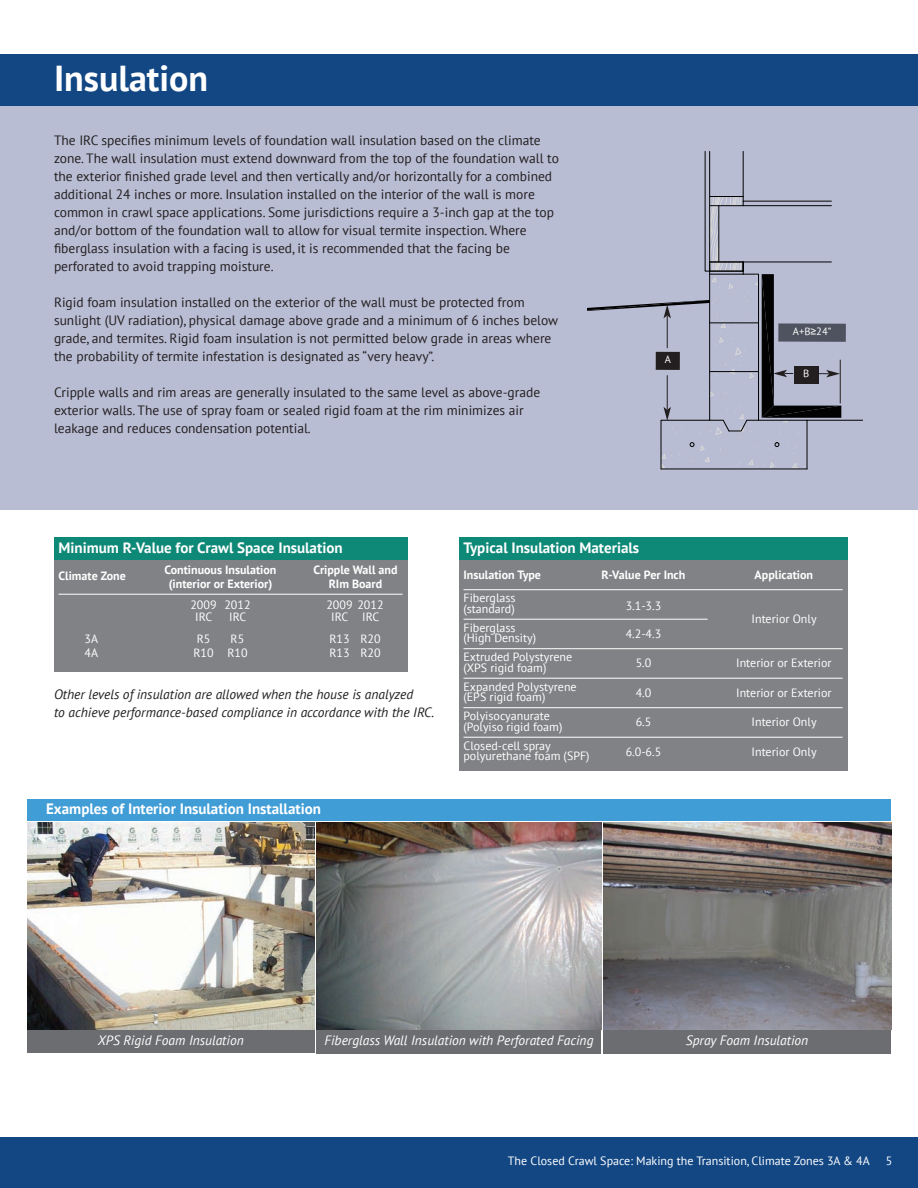
<style>
.page{position:relative;width:918px;height:1188px;background:#fff}
.page>*{position:absolute;margin:0;border:0;box-sizing:border-box;transform-origin:0 0}
.t1{font:700 36px "PT Sans";color:#fff}
.t2{font:700 15px "PT Sans";color:#fff}
.t3{font:13.5px/18px "PT Sans";color:#231f20}
.t4{font:italic 13.5px/18px "PT Sans";color:#231f20}
.t5{font:italic 13.5px "PT Sans";color:#fff}
.t6{font:12px/19px "PT Sans";color:#fff}
.t7{font:700 12px "PT Sans";color:#fff}
.t8{font:10.5px "PT Sans";color:#fff}
.s1{font-family:"Arial"}
</style>
<div class="page">
<div style="left:0;top:1137px;width:918px;height:51px;background:#124784"></div>
<div style="left:0;top:106px;width:918px;height:404px;background:#b9bdd4"></div>
<div style="left:0;top:54px;width:918px;height:52px;background:#124784"></div>
<hr style="left:807px;top:420px;width:56px;height:1px;background:#020202">
<img style="left:841px;top:323px;width:5px;height:19px">
<svg style="left:587px;top:151px;width:254px;height:319px;background:#aaaec3"></svg>
<div style="left:54px;top:560px;width:353px;height:112px;background:#808285"></div>
<hr style="left:58px;top:594px;width:345px;height:1px;background:#fff">
<div style="left:459px;top:559px;width:388px;height:212px;background:#808285"></div>
<hr style="left:464px;top:589px;width:379px;height:1px;background:#fff">
<hr style="left:464px;top:619px;width:244px;height:1px;background:#fff">
<hr style="left:464px;top:648px;width:379px;height:1px;background:#fff">
<hr style="left:464px;top:678px;width:379px;height:1px;background:#fff">
<hr style="left:464px;top:707px;width:379px;height:1px;background:#fff">
<hr style="left:464px;top:737px;width:379px;height:1px;background:#fff">
<div style="left:54px;top:538px;width:353px;height:22px;background:#0e8877"></div>
<div style="left:459px;top:538px;width:388px;height:22px;background:#0e8877"></div>
<img style="left:27px;top:823px;width:288px;height:206px">
<img style="left:317px;top:823px;width:284px;height:206px">
<img style="left:603px;top:823px;width:288px;height:206px">
<div style="left:27px;top:1030px;width:288px;height:23px;background:#6c6d70"></div>
<div style="left:317px;top:1030px;width:284px;height:23px;background:#6c6d70"></div>
<div style="left:603px;top:1030px;width:288px;height:23px;background:#6c6d70"></div>
<div style="left:27px;top:799px;width:864px;height:21px;background:#409dd6"></div>
<h1 class="t1" style="left:54px;top:58px;width:156px">Insulation</h1>
<p class="t3" style="left:54px;top:132px;width:506px">The IRC specifies minimum levels of foundation wall insulation based on the climate zone. The wall insulation must extend downward from the top of the foundation wall to the exterior finished grade level and then vertically and/or horizontally for a combined additional 24 inches or more. Insulation installed on the interior of the wall is more common in crawl space applications. Some jurisdictions require a 3-inch gap at the top and/or bottom of the foundation wall to allow for visual termite inspection. Where fiberglass insulation with a facing is used, it is recommended that the facing be perforated to avoid trapping moisture.</p>
<p class="t3" style="left:54px;top:294px;width:506px">Rigid foam insulation installed on the exterior of the wall must be protected from sunlight (UV radiation), physical damage above grade and a minimum of 6 inches below grade, and termites. Rigid foam insulation is not permitted below grade in areas where the probability of termite infestation is designated as “very heavy”.</p>
<p class="t3" style="left:54px;top:384px;width:488px">Cripple walls and rim areas are generally insulated to the same level as above-grade exterior walls. The use of spray foam or sealed rigid foam at the rim minimizes air leakage and reduces condensation potential.</p>
<p class="t8" style="left:665px;top:354px;width:8px">A</p>
<p class="t2" style="left:58px;top:539px;width:286px">Minimum R-Value for Crawl Space Insulation</p>
<p class="t2" style="left:464px;top:539px;width:177px">Typical Insulation Materials</p>
<p class="t8" style="left:793px;top:326px;width:40px">A+B<span class="s1">≥</span>24”</p>
<p class="t8" style="left:803px;top:368px;width:8px">B</p>
<p class="t7" style="left:58px;top:569px;width:69px">Climate Zone</p>
<p class="t7" style="left:164px;top:563px;width:114px">Continuous Insulation</p>
<p class="t7" style="left:313px;top:563px;width:86px">Cripple Wall and</p>
<p class="t7" style="left:169px;top:577px;width:105px">(interior or Exterior)</p>
<p class="t7" style="left:329px;top:577px;width:55px">RIm Board</p>
<p class="t6" style="left:190px;top:595px;width:62px">2009 2012</p>
<p class="t6" style="left:326px;top:595px;width:59px">2009 2012</p>
<p class="t6" style="left:195px;top:607px;width:18px">IRC</p>
<p class="t6" style="left:229px;top:607px;width:18px">IRC</p>
<p class="t6" style="left:331px;top:607px;width:49px">IRC IRC</p>
<p class="t6" style="left:85px;top:629px;width:15px">3A</p>
<p class="t6" style="left:197px;top:629px;width:15px">R5</p>
<p class="t6" style="left:231px;top:629px;width:15px">R5</p>
<p class="t6" style="left:329px;top:629px;width:53px">R13 R20</p>
<p class="t6" style="left:85px;top:644px;width:15px">4A</p>
<p class="t6" style="left:193px;top:644px;width:56px">R10 R10</p>
<p class="t6" style="left:329px;top:644px;width:53px">R13 R20</p>
<p class="t4" style="left:54px;top:685px;width:382px">Other levels of insulation are allowed when the house is analyzed<br>to achieve performance-based compliance in accordance with the IRC.</p>
<p class="t7" style="left:464px;top:568px;width:79px">Insulation Type</p>
<p class="t7" style="left:602px;top:568px;width:85px">R-Value Per Inch</p>
<p class="t7" style="left:755px;top:568px;width:60px">Application</p>
<p class="t6" style="left:464px;top:589px;width:54px">Fiberglass</p>
<p class="t6" style="left:626px;top:596px;width:37px">3.1-3.3</p>
<p class="t6" style="left:752px;top:610px;width:66px">Interior Only</p>
<p class="t6" style="left:464px;top:599px;width:54px">(standard)<br>Fiberglass</p>
<p class="t6" style="left:626px;top:624px;width:37px">4.2-4.3</p>
<p class="t6" style="left:464px;top:629px;width:110px">(High Density)<br>Extruded Polystyrene</p>
<p class="t6" style="left:636px;top:654px;width:17px">5.0</p>
<p class="t6" style="left:736px;top:654px;width:97px">Interior or Exterior</p>
<p class="t6" style="left:464px;top:658px;width:115px">(XPS rigid foam)<br>Expanded Polystyrene</p>
<p class="t6" style="left:636px;top:683px;width:17px">4.0</p>
<p class="t6" style="left:736px;top:683px;width:97px">Interior or Exterior</p>
<p class="t6" style="left:464px;top:688px;width:88px">(EPS rigid foam)<br>Polyisocyanurate</p>
<p class="t6" style="left:636px;top:713px;width:17px">6.5</p>
<p class="t6" style="left:752px;top:713px;width:66px">Interior Only</p>
<p class="t6" style="left:464px;top:717px;width:100px">(Polyiso rigid foam)<br>Closed-cell spray</p>
<p class="t6" style="left:626px;top:742px;width:37px">6.0-6.5</p>
<p class="t6" style="left:752px;top:742px;width:66px">Interior Only</p>
<p class="t6" style="left:464px;top:747px;width:128px">polyurethane foam (SPF)</p>
<p class="t2" style="left:46px;top:801px;width:276px">Examples of Interior Insulation Installation</p>
<p class="t5" style="left:98px;top:1033px;width:147px">XPS Rigid Foam Insulation</p>
<p class="t5" style="left:324px;top:1033px;width:271px">Fiberglass Wall Insulation with Perforated Facing</p>
<p class="t5" style="left:686px;top:1033px;width:124px">Spray Foam Insulation</p>
<p class="t6" style="left:508px;top:1152px;width:363px">The Closed Crawl Space: Making the Transition, Climate Zones 3A &amp; 4A</p>
<p class="t6" style="left:886px;top:1152px;width:8px">5</p>
</div>
